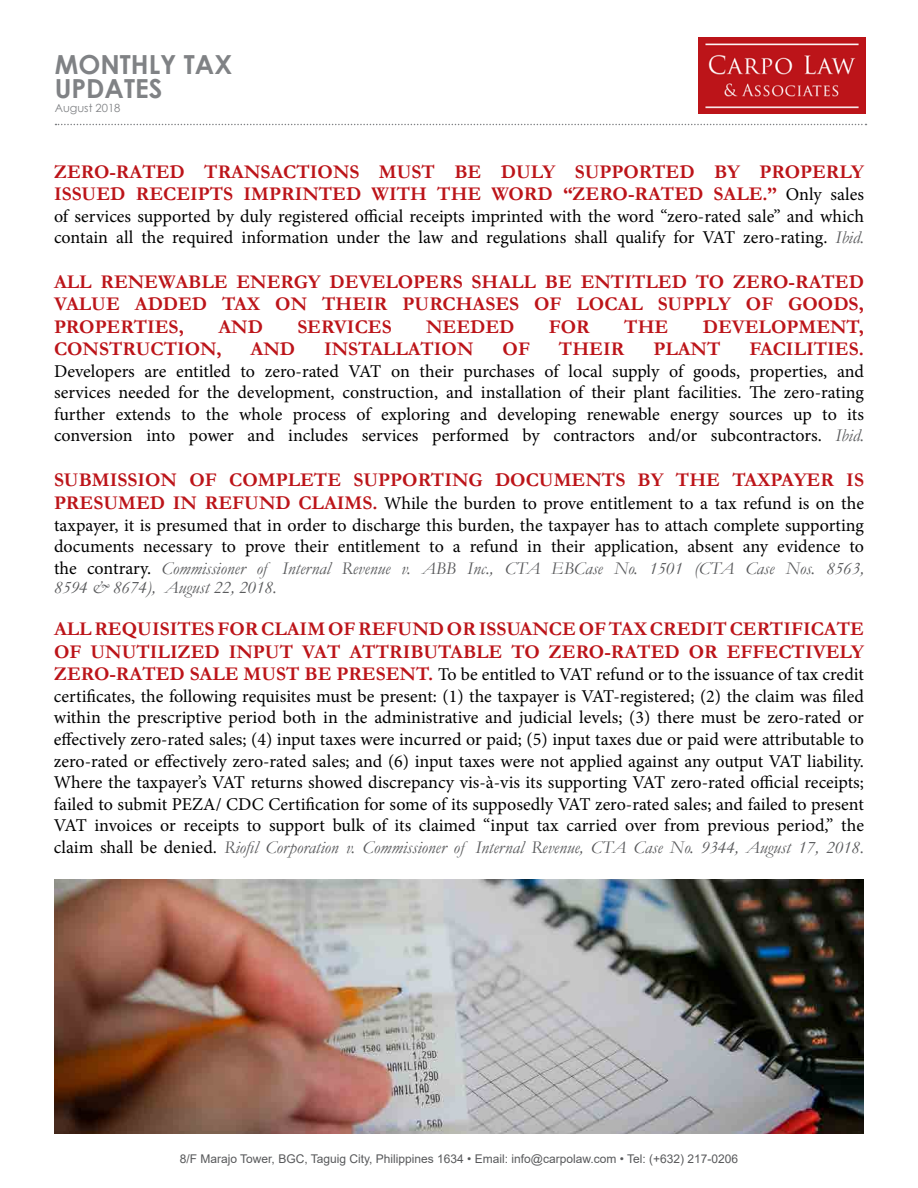
<style>
.page{position:relative;width:918px;height:1188px;background:#fff}
.page>*{position:absolute;margin:0;border:0;box-sizing:border-box;transform-origin:0 0}
.t1{font:700 26.25px/23.2px "Century Gothic";color:#808285}
.t2{font:700 19.5px/22.5px "Garamond";color:#bc1419}
.t3{font:18px/21.6px "Minion Pro";color:#000;text-align:justify}
.t4{font:italic 18px/19.5px "Garamond";color:#58595b}
.t5{font:12px "Arial";color:#58595b}
.t6{font:11.25px "Century Gothic";color:#808285}
.s1{font-family:"Minion Pro";font-weight:400;font-size:18px;color:#000}
.s2{font-family:"Garamond";font-style:italic;color:#58595b}
.s3{font-family:"Garamond";font-weight:700;font-size:19.5px;color:#bc1419}
.s4{font-family:"Minion Pro";font-style:normal;color:#000}
</style>
<div class="page">
<img style="left:54px;top:879px;width:810px;height:255px">
<svg style="left:56px;top:124px;width:811px;height:1px"></svg>
<img style="left:698px;top:38px;width:168px;height:75px">
<h1 class="t1" style="left:55px;top:52px;width:179px">MONTHLY TAX<br>UPDATES</h1>
<p class="t6" style="left:55px;top:100px;width:67px">August 2018</p>
<p class="t2" style="left:54px;top:160px;width:812px">ZERO-RATED TRANSACTIONS MUST BE DULY SUPPORTED BY PROPERLY<br>ISSUED RECEIPTS IMPRINTED WITH THE WORD “ZERO-RATED SALE.” <span class="s1">Only sales</span></p>
<p class="t3" style="left:54px;top:205px;width:812px">of services supported by duly registered official receipts imprinted with the word “zero-rated sale” and which contain all the required information under the law and regulations shall qualify for VAT zero-rating. <span class="s2">Ibid.</span></p>
<p class="t2" style="left:54px;top:270px;width:811px;text-align:justify">ALL RENEWABLE ENERGY DEVELOPERS SHALL BE ENTITLED TO ZERO-RATED VALUE ADDED TAX ON THEIR PURCHASES OF LOCAL SUPPLY OF GOODS, PROPERTIES,</p>
<p class="t2" style="left:218px;top:315px;width:46px">AND</p>
<p class="t2" style="left:297px;top:315px;width:96px">SERVICES</p>
<p class="t2" style="left:426px;top:315px;width:90px">NEEDED</p>
<p class="t2" style="left:549px;top:315px;width:43px">FOR</p>
<p class="t2" style="left:624px;top:315px;width:46px">THE</p>
<p class="t2" style="left:703px;top:315px;width:163px">DEVELOPMENT,</p>
<p class="t2" style="left:54px;top:338px;width:169px">CONSTRUCTION,</p>
<p class="t2" style="left:251px;top:338px;width:46px">AND</p>
<p class="t2" style="left:324px;top:338px;width:151px">INSTALLATION</p>
<p class="t2" style="left:503px;top:338px;width:29px">OF</p>
<p class="t2" style="left:559px;top:338px;width:67px">THEIR</p>
<p class="t2" style="left:653px;top:338px;width:69px">PLANT</p>
<p class="t2" style="left:749px;top:338px;width:116px">FACILITIES.</p>
<p class="t3" style="left:54px;top:360px;width:812px">Developers are entitled to zero-rated VAT on their purchases of local supply of goods, properties, and services needed for the development, construction, and installation of their plant facilities. The zero-rating further extends to the whole process of exploring and developing renewable energy sources up to its conversion into power and includes services performed by contractors and/or subcontractors. <span class="s2">Ibid.</span></p>
<p class="t2" style="left:54px;top:469px;width:811px">SUBMISSION OF COMPLETE SUPPORTING DOCUMENTS BY THE TAXPAYER IS</p>
<p class="t3" style="left:54px;top:493px;width:812px"><span class="s3">PRESUMED IN REFUND CLAIMS.</span> While the burden to prove entitlement to a tax refund is on the taxpayer, it is presumed that in order to discharge this burden, the taxpayer has to attach complete supporting documents necessary to prove their entitlement to a refund in their application, absent any evidence to</p>
<p class="t4" style="left:54px;top:558px;width:812px"><span class="s4">the contrary.</span> Commissioner of Internal Revenue v. ABB Inc., CTA EBCase No. 1501 (CTA Case Nos. 8563,<br>8594 &amp; 8674), August 22, 2018.</p>
<p class="t2" style="left:54px;top:618px;width:812px">ALL REQUISITES FOR CLAIM OF REFUND OR ISSUANCE OF TAX CREDIT CERTIFICATE<br>OF UNUTILIZED INPUT VAT ATTRIBUTABLE TO ZERO-RATED OR EFFECTIVELY</p>
<p class="t3" style="left:54px;top:664px;width:812px"><span class="s3">ZERO-RATED SALE MUST BE PRESENT.</span> To be entitled to VAT refund or to the issuance of tax credit certificates, the following requisites must be present: (1) the taxpayer is VAT-registered; (2) the claim was filed within the prescriptive period both in the administrative and judicial levels; (3) there must be zero-rated or effectively zero-rated sales; (4) input taxes were incurred or paid; (5) input taxes due or paid were attributable to zero-rated or effectively zero-rated sales; and (6) input taxes were not applied against any output VAT liability.<br>Where the taxpayer’s VAT returns showed discrepancy vis-à-vis its supporting VAT zero-rated official receipts; failed to submit PEZA/ CDC Certification for some of its supposedly VAT zero-rated sales; and failed to present VAT invoices or receipts to support bulk of its claimed “input tax carried over from previous period,” the</p>
<p class="t4" style="left:54px;top:837px;width:812px"><span class="s4">claim shall be denied.</span> Riofil Corporation v. Commissioner of Internal Revenue, CTA Case No. 9344, August 17, 2018.</p>
<p class="t5" style="left:180px;top:1151px;width:560px">8/F Marajo Tower, BGC, Taguig City, Philippines 1634 • Email: info@carpolaw.com • Tel: (+632) 217-0206</p>
</div>
